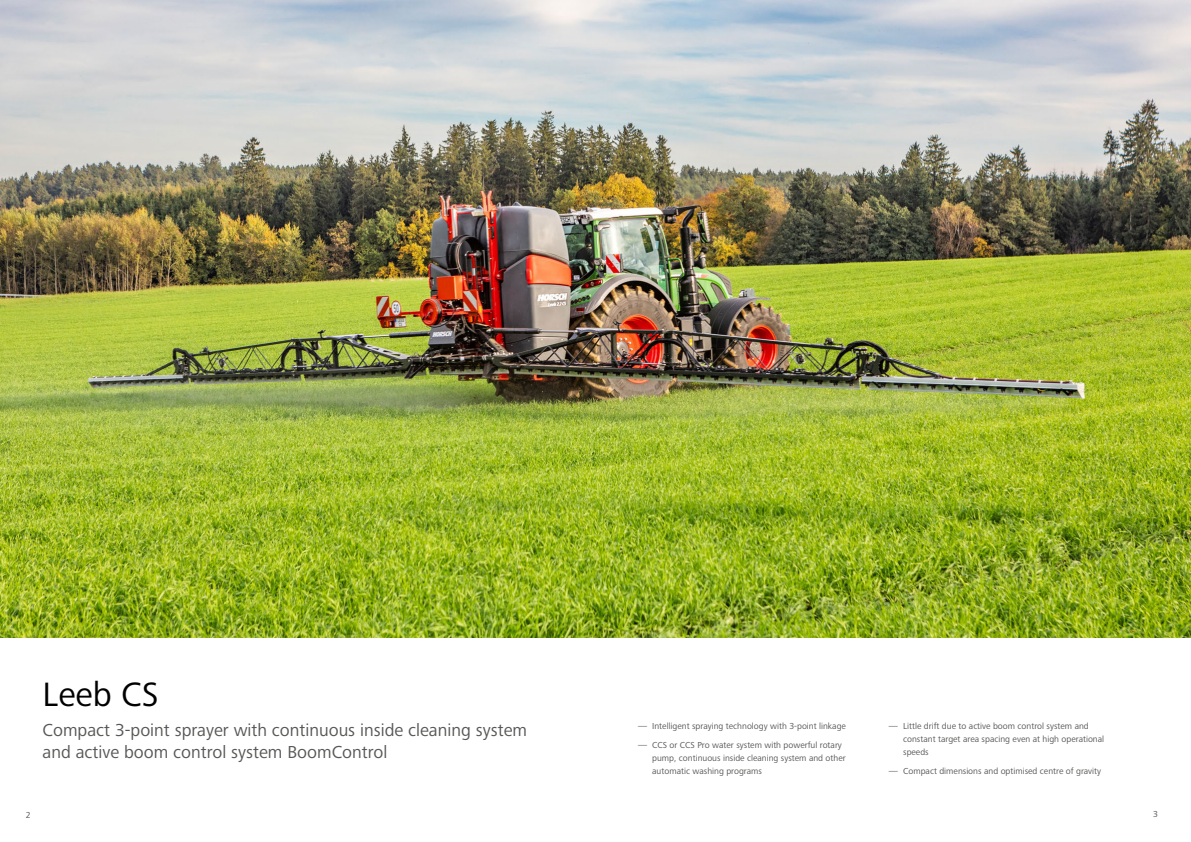
<style>
.page{position:relative;width:1191px;height:842px;background:#fff}
.page>*{position:absolute;margin:0;border:0;box-sizing:border-box;transform-origin:0 0}
.A_HEAD{font:35px "Frutiger Next LTW1 G";color:#000}
.t1{font:18px/22px "Frutiger Next LTW1 G";color:#575756}
.t2{font:9px/13px "Frutiger Next LTW1 G";color:#575756}
</style>
<div class="page">
<img style="left:0;top:0;width:1191px;height:638px">
<p class="A_HEAD" style="left:43px;top:674px;width:118px">Leeb CS</p>
<p class="t1" style="left:43px;top:719px;width:486px">Compact 3-point sprayer with continuous inside cleaning system and active boom control system BoomControl</p>
<p class="t2" style="left:638px;top:720px;width:209px">― Intelligent spraying technology with 3-point linkage</p>
<p class="t2" style="left:652px;top:739px;width:195px;text-indent:-14px">― CCS or CCS Pro water system with powerful rotary pump, continuous inside cleaning system and other automatic washing programs</p>
<p class="t2" style="left:903px;top:720px;width:202px;text-indent:-14px">― Little drift due to active boom control system and constant target area spacing even at high operational speeds</p>
<p class="t2" style="left:889px;top:765px;width:214px">― Compact dimensions and optimised centre of gravity</p>
<p class="t2" style="left:26px;top:809px;width:6px">2</p>
<p class="t2" style="left:1153px;top:808px;width:6px">3</p>
</div>
